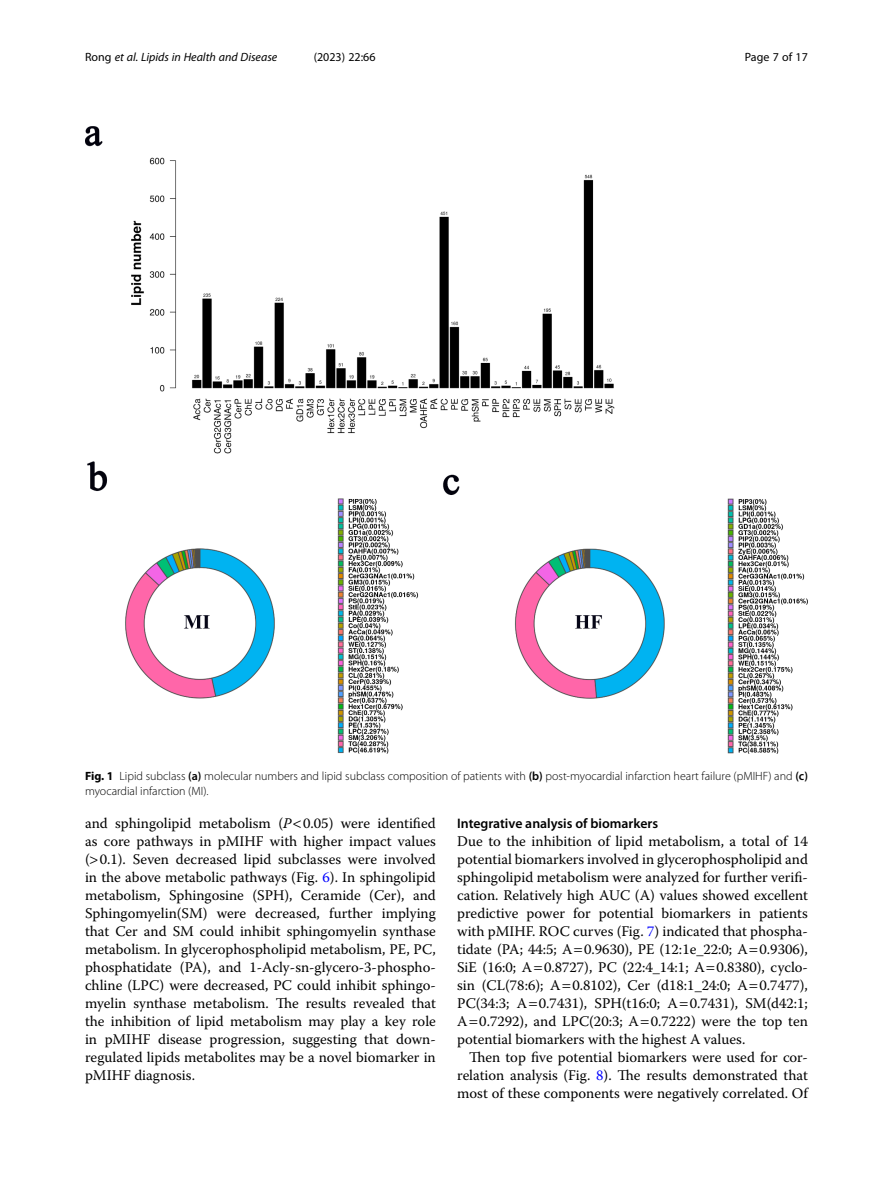
<style>
.page{position:relative;width:893px;height:1191px;background:#fff}
.page>*{position:absolute;margin:0;border:0;box-sizing:border-box;transform-origin:0 0}
.Body_Text{font:14.7px/18px "Warnock Pro";color:#000;text-align:justify}
.Body_Text_Indent{font:14.7px/18px "Warnock Pro";color:#000;text-align:justify}
.Head_2{font:600 13.8px "Myriad Pro";color:#000}
.Figure_Caption{font:300 12px/15px "Myriad Pro";color:#000}
.t1{font:italic 12px "Myriad Pro";color:#000}
.t2{font:12px "Myriad Pro";color:#000}
.s1{font-style:normal}
.s2{font-weight:700}
.s3{font-weight:600}
.s4{font-style:italic}
.s5{color:#00f}
</style>
<div class="page">
<img style="left:85px;top:126px;width:723px;height:627px">
<p class="t1" style="left:85px;top:50px;width:194px"><span class="s1">Rong</span> et al. Lipids in Health and Disease</p>
<p class="t2" style="left:314px;top:50px;width:63px">(2023) 22:66</p>
<p class="t2" style="left:745px;top:50px;width:65px">Page 7 of 17</p>
<p class="Figure_Caption" style="left:85px;top:768px;width:724px"><span class="s2">Fig. 1</span> Lipid subclass <span class="s3">(a)</span> molecular numbers and lipid subclass composition of patients with <span class="s3">(b)</span> post-myocardial infarction heart failure (pMIHF) and <span class="s3">(c) </span>myocardial infarction (MI).</p>
<p class="Body_Text" style="left:85px;top:814px;width:352px">and sphingolipid metabolism (<span class="s4">P</span> 0.05) were identified as core pathways in pMIHF with higher impact values ( 0.1). Seven decreased lipid subclasses were involved in the above metabolic pathways (Fig. <span class="s5">6</span>). In sphingolipid metabolism, Sphingosine (SPH), Ceramide (Cer), and Sphingomyelin(SM) were decreased, further implying that Cer and SM could inhibit sphingomyelin synthase metabolism. In glycerophospholipid metabolism, PE, PC, phosphatidate (PA), and 1-Acly-sn-glycero-3-phospho&shy;chline (LPC) were decreased, PC could inhibit sphingo&shy;myelin synthase metabolism. The results revealed that the inhibition of lipid metabolism may play a key role in pMIHF disease progression, suggesting that down&shy;regulated lipids metabolites may be a novel biomarker in pMIHF diagnosis.</p>
<p class="Head_2" style="left:457px;top:815px;width:203px">Integrative analysis of biomarkers</p>
<p class="Body_Text" style="left:457px;top:832px;width:352px">Due to the inhibition of lipid metabolism, a total of 14 potential biomarkers involved in glycerophospholipid and sphingolipid metabolism were analyzed for further verifi&shy;cation. Relatively high AUC (A) values showed excellent predictive power for potential biomarkers in patients with pMIHF. ROC curves (Fig. <span class="s5">7</span>) indicated that phospha&shy;tidate (PA; 44:5; A 0.9630), PE (12:1e_22:0; A 0.9306), SiE (16:0; A 0.8727), PC (22:4_14:1; A 0.8380), cyclo&shy;sin (CL(78:6); A 0.8102), Cer (d18:1_24:0; A 0.7477), PC(34:3; A 0.7431), SPH(t16:0; A 0.7431), SM(d42:1; A 0.7292), and LPC(20:3; A 0.7222) were the top ten potential biomarkers with the highest A values.</p>
<p class="Body_Text_Indent" style="left:457px;top:1048px;width:352px;text-indent:12px">Then top five potential biomarkers were used for cor&shy;relation analysis (Fig. <span class="s5">8</span>). The results demonstrated that most of these components were negatively correlated. Of</p>
</div>
